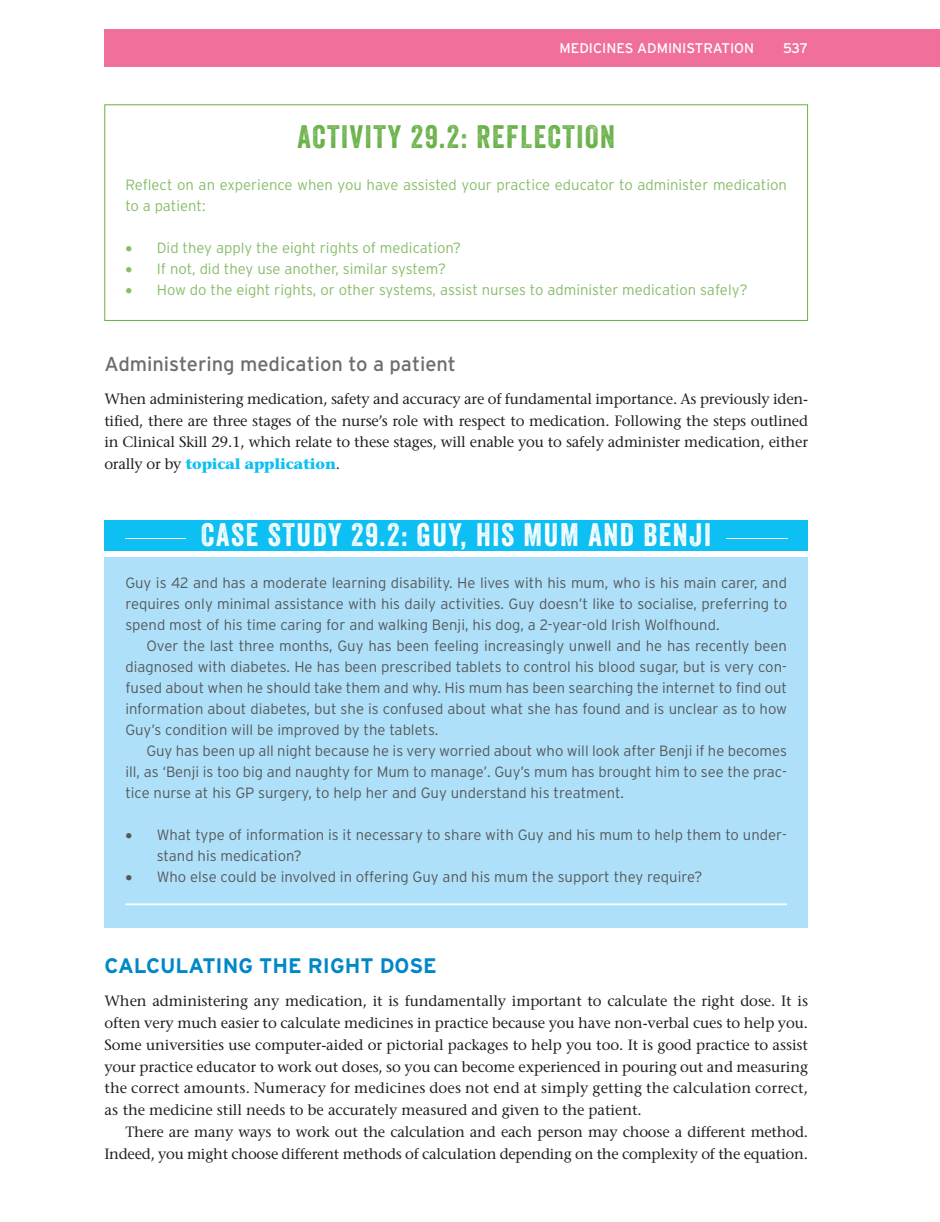
<style>
.page{position:relative;width:940px;height:1222px;background:#fff}
.page>*{position:absolute;margin:0;border:0;box-sizing:border-box;transform-origin:0 0}
.BX4_TI{font:31.5px "Veneer";letter-spacing:.05em;color:#fff}
.BX1_TI{font:31.5px "Veneer";letter-spacing:.05em;color:#69b148}
.t1{font:700 21px "Interstate";color:#0087c7}
.t2{font:20.12px "Interstate";color:#6c6d70}
.TEXT{font:500 14.88px/21.9px "Stone Serif Std";letter-spacing:-.01em;color:#231f20;text-align:justify}
.BX4_TEXT__IND{font:300 14.88px/21px "Interstate";color:#57585a;text-align:justify}
.BX1_TEXT{font:300 14.88px/21px "Interstate";color:#87bd68}
.BX4_TEXT{font:300 14.88px/21px "Interstate";color:#57585a;text-align:justify}
.TEXT_IND{font:500 14.88px/21.9px "Stone Serif Std";letter-spacing:-.015em;color:#231f20;text-align:right}
.t3{font:14px "Interstate";color:#fff}
.s1{font-weight:700;color:#0dbff2}
</style>
<div class="page">
<div style="left:104px;top:29px;width:836px;height:38px;background:#f1709b"></div>
<div style="left:104px;top:520px;width:704px;height:30px;background:#0dbff2"></div>
<div style="left:104px;top:557px;width:704px;height:370px;background:#aee1f9"></div>
<hr style="left:125px;top:538px;width:61px;height:1px;background:#fff">
<hr style="left:726px;top:538px;width:62px;height:1px;background:#fff">
<hr style="left:125px;top:903px;width:662px;height:2px;background:#fff">
<div style="left:104px;top:104px;width:704px;height:217px;border:1px solid #69b148"></div>
<p class="t3" style="left:559px;top:40px;width:196px">MEDICINES ADMINISTRATION</p>
<p class="t3" style="left:783px;top:40px;width:27px">537</p>
<p class="BX1_TI" style="left:297px;top:118px;width:319px">ACTIVITY 29.2: REFLECTION</p>
<p class="BX1_TEXT" style="left:125px;top:174px;width:663px">Reflect on an experience when you have assisted your practice educator to administer medication to a patient:</p>
<p class="BX1_TEXT" style="left:125px;top:237px;width:337px">• Did they apply the eight rights of medication?</p>
<p class="BX1_TEXT" style="left:125px;top:258px;width:322px">• If not, did they use another, similar system?</p>
<p class="BX1_TEXT" style="left:125px;top:279px;width:624px">• How do the eight rights, or other systems, assist nurses to administer medication safely?</p>
<h2 class="t2" style="left:104px;top:353px;width:353px">Administering medication to a patient</h2>
<p class="TEXT" style="left:104px;top:387px;width:705px">When administering medication, safety and accuracy are of fundamental importance. As previously iden&shy;tified, there are three stages of the nurse’s role with respect to medication. Following the steps outlined in Clinical Skill 29.1, which relate to these stages, will enable you to safely administer medication, either orally or by <span class="s1">topical application</span>.</p>
<p class="BX4_TI" style="left:201px;top:516px;width:511px">CASE STUDY 29.2: GUY, HIS MUM AND BENJI</p>
<p class="BX4_TEXT" style="left:125px;top:572px;width:663px">Guy is 42 and has a moderate learning disability. He lives with his mum, who is his main carer, and requires only minimal assistance with his daily activities. Guy doesn’t like to socialise, preferring to spend most of his time caring for and walking Benji, his dog, a 2-year-old Irish Wolfhound.</p>
<p class="BX4_TEXT__IND" style="left:125px;top:635px;width:663px;text-indent:21px">Over the last three months, Guy has been feeling increasingly unwell and he has recently been diagnosed with diabetes. He has been prescribed tablets to control his blood sugar, but is very con&shy;fused about when he should take them and why. His mum has been searching the internet to find out information about diabetes, but she is confused about what she has found and is unclear as to how Guy’s condition will be improved by the tablets.</p>
<p class="BX4_TEXT__IND" style="left:125px;top:740px;width:663px;text-indent:21px">Guy has been up all night because he is very worried about who will look after Benji if he becomes ill, as ‘Benji is too big and naughty for Mum to manage’. Guy’s mum has brought him to see the prac&shy;tice nurse at his GP surgery, to help her and Guy understand his treatment.</p>
<p class="BX4_TEXT__IND" style="left:157px;top:824px;width:632px;text-indent:-32px">• What type of information is it necessary to share with Guy and his mum to help them to under&shy;stand his medication?</p>
<p class="BX4_TEXT__IND" style="left:125px;top:866px;width:579px">• Who else could be involved in offering Guy and his mum the support they require?</p>
<h1 class="t1" style="left:104px;top:954px;width:334px">CALCULATING THE RIGHT DOSE</h1>
<p class="TEXT" style="left:104px;top:989px;width:705px">When administering any medication, it is fundamentally important to calculate the right dose. It is often very much easier to calculate medicines in practice because you have non-verbal cues to help you.<br>Some universities use computer-aided or pictorial packages to help you too. It is good practice to assist your practice educator to work out doses, so you can become experienced in pouring out and measuring the correct amounts. Numeracy for medicines does not end at simply getting the calculation correct, as the medicine still needs to be accurately measured and given to the patient.</p>
<p class="TEXT_IND" style="left:104px;top:1121px;width:705px">There are many ways to work out the calculation and each person may choose a different method.<br>Indeed, you might choose different methods of calculation depending on the complexity of the equation.</p>
</div>
